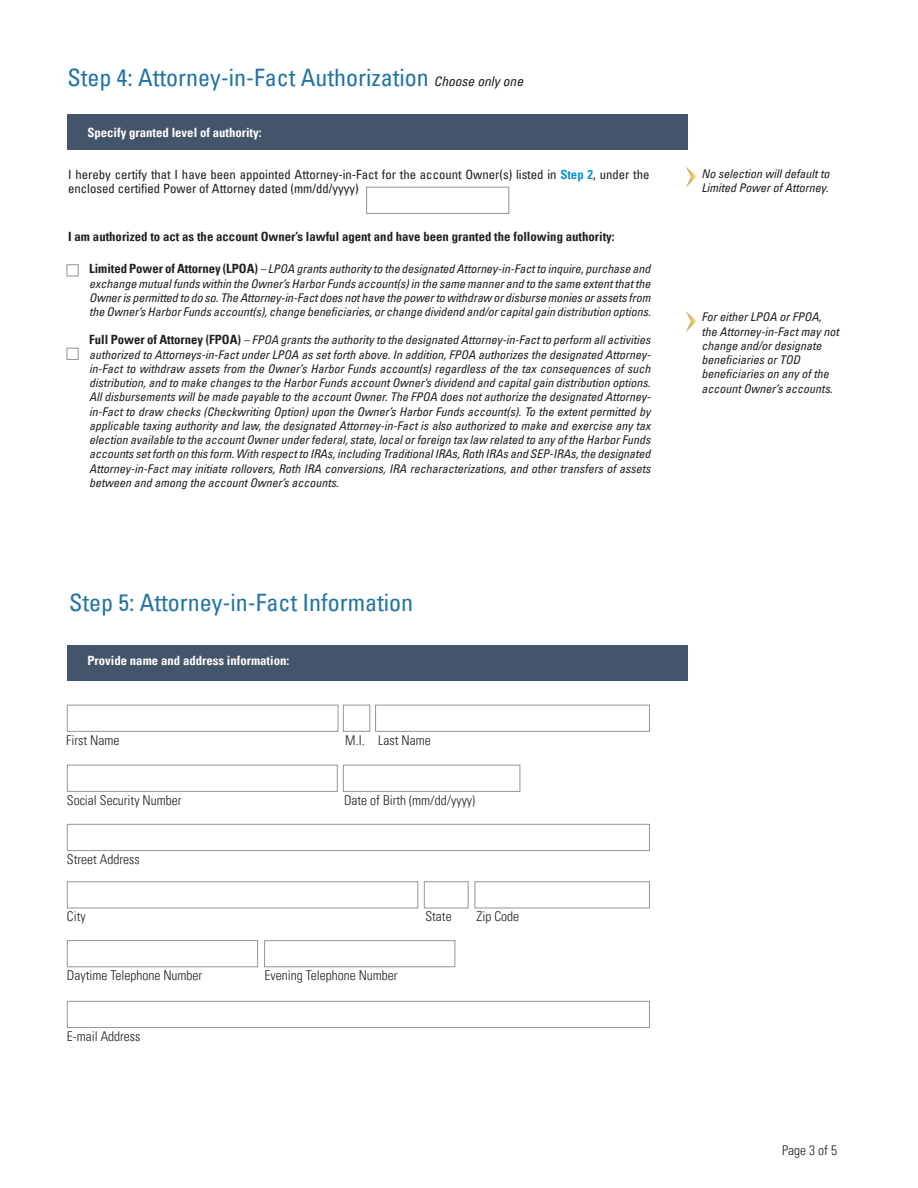
<style>
.page{position:relative;width:918px;height:1188px;background:#fff}
.page>*{position:absolute;margin:0;border:0;box-sizing:border-box;transform-origin:0 0}
.t1{font:condensed 24px "Univers LT Pro";color:#2274a4}
.t2{font:300 condensed 13.5px "Univers LT Pro";color:#231f20}
.t3{font:condensed 12.75px/14.2px "Univers LT Pro";color:#231f20}
.t4{font:700 condensed 12.75px "Univers LT Pro";color:#231f20}
.t5{font:700 condensed 12.75px "Univers LT Pro";color:#fff}
.t6{font:italic condensed 12px/14.2px "Univers LT Pro";color:#231f20;text-align:justify}
.s1{font-style:italic;font-size:13.5px;color:#231f20}
.s2{font-weight:700;color:#1193d1}
.s3{font-weight:700;font-style:normal;font-size:12.75px}
</style>
<div class="page">
<div style="left:68px;top:645px;width:620px;height:35px;background:#44546a"></div>
<div style="left:366px;top:187px;width:143px;height:27px;background:#fff;border:1px solid #939598"></div>
<div style="left:67px;top:824px;width:583px;height:27px;background:#fff;border:1px solid #939598"></div>
<div style="left:67px;top:881px;width:351px;height:27px;background:#fff;border:1px solid #939598"></div>
<div style="left:424px;top:881px;width:45px;height:27px;background:#fff;border:1px solid #939598"></div>
<div style="left:475px;top:881px;width:175px;height:27px;background:#fff;border:1px solid #939598"></div>
<div style="left:67px;top:765px;width:271px;height:27px;background:#fff;border:1px solid #939598"></div>
<div style="left:343px;top:765px;width:177px;height:27px;background:#fff;border:1px solid #939598"></div>
<div style="left:343px;top:705px;width:27px;height:27px;background:#fff;border:1px solid #939598"></div>
<div style="left:375px;top:705px;width:275px;height:27px;background:#fff;border:1px solid #939598"></div>
<div style="left:67px;top:705px;width:271px;height:27px;background:#fff;border:1px solid #939598"></div>
<div style="left:67px;top:940px;width:191px;height:27px;background:#fff;border:1px solid #939598"></div>
<div style="left:264px;top:940px;width:191px;height:27px;background:#fff;border:1px solid #939598"></div>
<div style="left:67px;top:1001px;width:583px;height:27px;background:#fff;border:1px solid #939598"></div>
<div style="left:68px;top:114px;width:620px;height:36px;background:#44546a"></div>
<div style="left:67px;top:264px;width:12px;height:12px;background:#fff;border:1px solid #939598"></div>
<div style="left:67px;top:348px;width:12px;height:12px;background:#fff;border:1px solid #939598"></div>
<svg style="left:686px;top:167px;width:10px;height:21px"></svg>
<svg style="left:686px;top:311px;width:10px;height:21px"></svg>
<p class="t1" style="left:68px;top:62px;width:457px">Step 4: Attorney-in-Fact Authorization <span class="s1">Choose only one</span></p>
<p class="t5" style="left:87px;top:125px;width:176px">Specify granted level of authority:</p>
<p class="t3" style="left:68px;top:167px;width:583px">I hereby certify that I have been appointed Attorney-in-Fact for the account Owner(s) listed in <span class="s2">Step 2</span>, under the enclosed certified Power of Attorney dated (mm/dd/yyyy)</p>
<p class="t4" style="left:68px;top:229px;width:548px">I am authorized to act as the account Owner’s lawful agent and have been granted the following authority:</p>
<p class="t6" style="left:89px;top:262px;width:563px"><span class="s3">Limited Power of Attorney (LPOA)</span> – LPOA grants authority to the designated Attorney-in-Fact to inquire, purchase and exchange mutual funds within the Owner’s Harbor Funds account(s) in the same manner and to the same extent that the Owner is permitted to do so. The Attorney-in-Fact does not have the power to withdraw or disburse monies or assets from the Owner’s Harbor Funds account(s), change beneficiaries, or change dividend and/or capital gain distribution options.</p>
<p class="t6" style="left:89px;top:333px;width:563px"><span class="s3">Full Power of Attorney (FPOA)</span> – FPOA grants the authority to the designated Attorney-in-Fact to perform all activities authorized to Attorneys-in-Fact under LPOA as set forth above. In addition, FPOA authorizes the designated Attorney&shy;in-Fact to withdraw assets from the Owner’s Harbor Funds account(s) regardless of the tax consequences of such distribution, and to make changes to the Harbor Funds account Owner’s dividend and capital gain distribution options.<br>All disbursements will be made payable to the account Owner. The FPOA does not authorize the designated Attorney&shy;in-Fact to draw checks (Checkwriting Option) upon the Owner’s Harbor Funds account(s). To the extent permitted by applicable taxing authority and law, the designated Attorney-in-Fact is also authorized to make and exercise any tax election available to the account Owner under federal, state, local or foreign tax law related to any of the Harbor Funds accounts set forth on this form. With respect to IRAs, including Traditional IRAs, Roth IRAs and SEP-IRAs, the designated Attorney-in-Fact may initiate rollovers, Roth IRA conversions, IRA recharacterizations, and other transfers of assets between and among the account Owner’s accounts.</p>
<p class="t1" style="left:69px;top:587px;width:345px">Step 5: Attorney-in-Fact Information</p>
<p class="t5" style="left:87px;top:653px;width:203px">Provide name and address information:</p>
<p class="t2" style="left:66px;top:731px;width:55px">First Name</p>
<p class="t2" style="left:345px;top:731px;width:87px">M.I. Last Name</p>
<p class="t2" style="left:67px;top:791px;width:116px">Social Security Number</p>
<p class="t2" style="left:344px;top:791px;width:133px">Date of Birth (mm/dd/yyyy)</p>
<p class="t2" style="left:67px;top:850px;width:74px">Street Address</p>
<p class="t2" style="left:67px;top:907px;width:20px">City</p>
<p class="t2" style="left:425px;top:907px;width:28px">State</p>
<p class="t2" style="left:476px;top:907px;width:44px">Zip Code</p>
<p class="t2" style="left:67px;top:967px;width:137px">Daytime Telephone Number</p>
<p class="t2" style="left:265px;top:967px;width:135px">Evening Telephone Number</p>
<p class="t2" style="left:67px;top:1027px;width:75px">E-mail Address</p>
<p class="t6" style="left:702px;top:166px;width:129px">No selection will default to<br>Limited Power of Attorney.</p>
<p class="t6" style="left:702px;top:310px;width:139px;text-align:left">For either LPOA or FPOA, the Attorney-in-Fact may not change and/or designate beneficiaries or TOD beneficiaries on any of the account Owner’s accounts.</p>
<p class="t2" style="left:782px;top:1141px;width:56px">Page 3 of 5</p>
</div>
